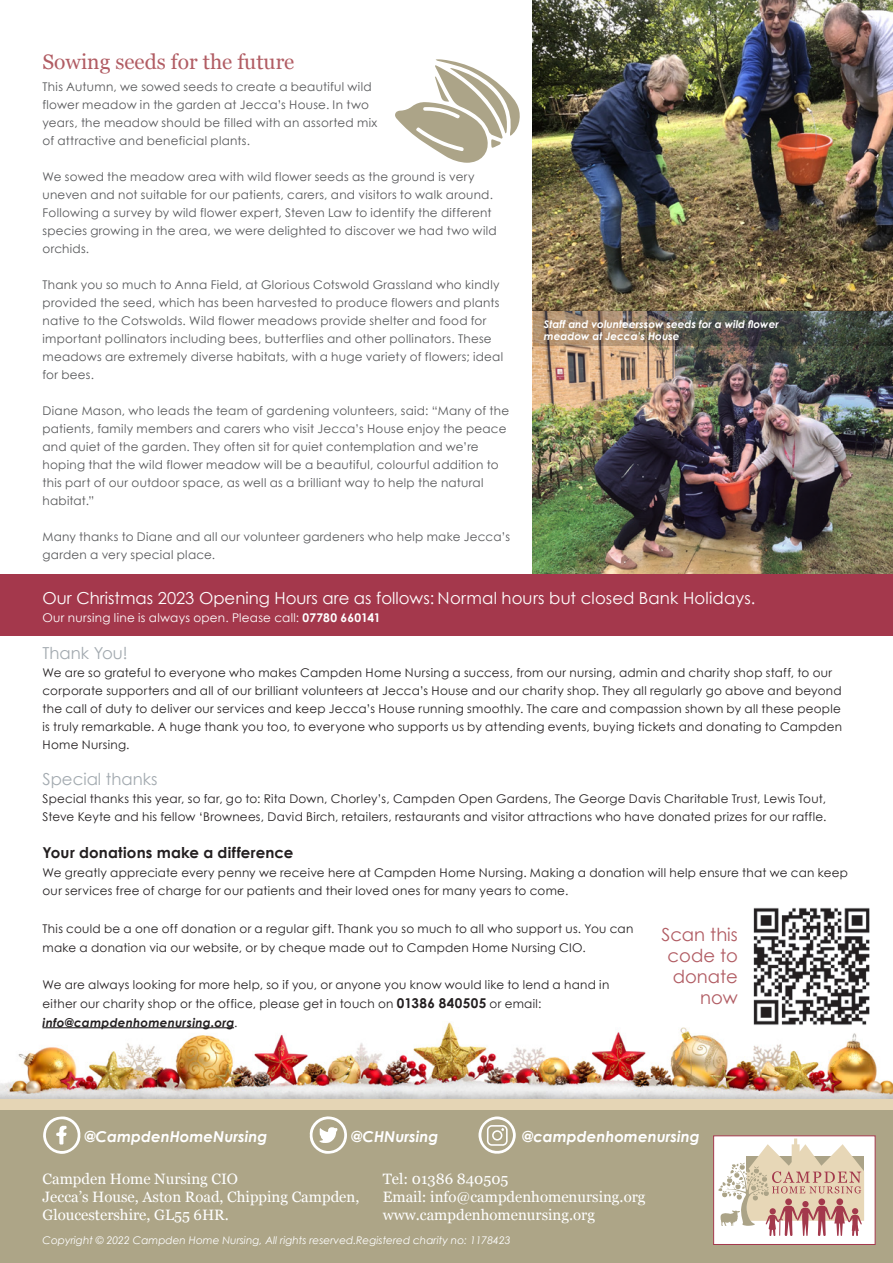
<style>
.page{position:relative;width:893px;height:1263px;background:#fff}
.page>*{position:absolute;margin:0;border:0;box-sizing:border-box;transform-origin:0 0}
.t1{font:21px "Georgia";color:#b15c63}
.t2{font:18px/21px "Century Gothic";color:#b15c63;text-align:right}
.t3{font:16.5px "Century Gothic";color:#fff}
.t4{font:16.5px "Century Gothic";color:#a3aab0}
.t5{font:15px/18px "Georgia";color:#fff}
.t6{font:italic 700 15px "Century Gothic";color:#fff}
.t7{font:700 15px "Century Gothic";letter-spacing:.015em;color:#231f20}
.t8{font:12px/18px "Century Gothic";letter-spacing:.02em;color:#57585a}
.t9{font:12px/18px "Century Gothic";letter-spacing:.02em;color:#231f20}
.t10{font:12px "Century Gothic";letter-spacing:.025em;color:#fff}
.t11{font:italic 700 12px "Century Gothic";letter-spacing:.02em;color:#231f20}
.t12{font:italic 10.5px "Century Gothic";color:#fff}
.t13{font:italic 700 10.5px/12px "Century Gothic";color:#fff}
.s1{font-weight:700}
.s2{font-weight:700;font-size:13.5px}
.s3{font-weight:400;font-style:normal}
</style>
<div class="page">
<img style="left:533px;top:346px;width:360px;height:228px">
<img style="left:533px;top:0;width:360px;height:310px">
<svg style="left:533px;top:310px;width:360px;height:36px;background:#696154"></svg>
<img style="left:0;top:1022px;width:893px;height:65px">
<div style="left:0;top:1087px;width:893px;height:43px;background:#231f20;opacity:.25"></div>
<div style="left:0;top:1099px;width:893px;height:27px;background:#e5d5b5"></div>
<div style="left:0;top:1110px;width:893px;height:153px;background:#ada587"></div>
<svg style="left:43px;top:1116px;width:38px;height:38px"></svg>
<svg style="left:309px;top:1116px;width:38px;height:38px"></svg>
<svg style="left:478px;top:1116px;width:38px;height:38px"></svg>
<div style="left:487px;top:1125px;width:21px;height:21px;border:2px solid #fff;border-radius:4px"></div>
<div style="left:492px;top:1130px;width:10px;height:10px;border:2px solid #fff;border-radius:50%"></div>
<div style="left:713px;top:1136px;width:162px;height:109px;background:#fff;border:1px solid #a4384c"></div>
<svg style="left:718px;top:1138px;width:146px;height:98px"></svg>
<div style="left:0;top:574px;width:893px;height:61px;background:#a4384c"></div>
<hr style="left:43px;top:1027px;width:191px;height:1px;background:#231f20">
<svg style="left:395px;top:59px;width:125px;height:104px"></svg>
<img style="left:748px;top:907px;width:124px;height:122px">
<p class="t1" style="left:43px;top:46px;width:253px">Sowing seeds for the future</p>
<p class="t8" style="left:43px;top:78px;width:336px">This Autumn, we sowed seeds to create a beautiful wild flower meadow in the garden at Jecca’s House. In two years, the meadow should be filled with an assorted mix of attractive and beneficial plants.</p>
<p class="t8" style="left:43px;top:168px;width:456px">We sowed the meadow area with wild flower seeds as the ground is very uneven and not suitable for our patients, carers, and visitors to walk around.<br>Following a survey by wild flower expert, Steven Law to identify the different species growing in the area, we were delighted to discover we had two wild orchids.</p>
<p class="t8" style="left:43px;top:276px;width:462px">Thank you so much to Anna Field, at Glorious Cotswold Grassland who kindly provided the seed, which has been harvested to produce flowers and plants native to the Cotswolds. Wild flower meadows provide shelter and food for important pollinators including bees, butterflies and other pollinators. These meadows are extremely diverse habitats, with a huge variety of flowers; ideal for bees.</p>
<p class="t8" style="left:43px;top:402px;width:468px">Diane Mason, who leads the team of gardening volunteers, said: “Many of the patients, family members and carers who visit Jecca’s House enjoy the peace and quiet of the garden. They often sit for quiet contemplation and we’re hoping that the wild flower meadow will be a beautiful, colourful addition to this part of our outdoor space, as well as a brilliant way to help the natural habitat.”</p>
<p class="t8" style="left:43px;top:528px;width:469px">Many thanks to Diane and all our volunteer gardeners who help make Jecca’s garden a very special place.</p>
<p class="t13" style="left:544px;top:317px;width:236px">Staff and volunteerssow seeds for a wild flower meadow at Jecca’s House</p>
<p class="t3" style="left:43px;top:588px;width:714px">Our Christmas 2023 Opening Hours are as follows: Normal hours but closed Bank Holidays.</p>
<p class="t10" style="left:43px;top:610px;width:340px">Our nursing line is always open. Please call: <span class="s1">07780 660141</span></p>
<p class="t4" style="left:43px;top:643px;width:87px">Thank You!</p>
<p class="t9" style="left:43px;top:664px;width:801px">We are so grateful to everyone who makes Campden Home Nursing a success, from our nursing, admin and charity shop staff, to our corporate supporters and all of our brilliant volunteers at Jecca’s House and our charity shop. They all regularly go above and beyond the call of duty to deliver our services and keep Jecca’s House running smoothly. The care and compassion shown by all these people is truly remarkable. A huge thank you too, to everyone who supports us by attending events, buying tickets and donating to Campden Home Nursing.</p>
<p class="t4" style="left:43px;top:769px;width:116px">Special thanks</p>
<p class="t9" style="left:43px;top:790px;width:785px">Special thanks this year, so far, go to: Rita Down, Chorley’s, Campden Open Gardens, The George Davis Charitable Trust, Lewis Tout,<br>Steve Keyte and his fellow ‘Brownees, David Birch, retailers, restaurants and visitor attractions who have donated prizes for our raffle.</p>
<p class="t7" style="left:43px;top:843px;width:253px">Your donations make a difference</p>
<p class="t9" style="left:43px;top:863px;width:807px;line-height:18.8px">We greatly appreciate every penny we receive here at Campden Home Nursing. Making a donation will help ensure that we can keep our services free of charge for our patients and their loved ones for many years to come.</p>
<p class="t9" style="left:43px;top:919px;width:592px;line-height:18.8px">This could be a one off donation or a regular gift. Thank you so much to all who support us. You can make a donation via our website, or by cheque made out to Campden Home Nursing CIO.</p>
<p class="t9" style="left:43px;top:975px;width:568px;line-height:18.8px">We are always looking for more help, so if you, or anyone you know would like to lend a hand in either our charity shop or the office, please get in touch on <span class="s2">01386 840505</span> or email:</p>
<p class="t11" style="left:43px;top:1014px;width:196px">info@campdenhomenursing.org<span class="s3">.</span></p>
<p class="t2" style="left:661px;top:923px;width:78px">Scan this code to donate now</p>
<p class="t6" style="left:85px;top:1127px;width:184px">@CampdenHomeNursing</p>
<p class="t6" style="left:351px;top:1127px;width:89px">@CHNursing</p>
<p class="t6" style="left:522px;top:1127px;width:179px">@campdenhomenursing</p>
<p class="t5" style="left:43px;top:1170px;width:318px">Campden Home Nursing CIO<br>Jecca’s House, Aston Road, Chipping Campden,<br>Gloucestershire, GL55 6HR.</p>
<p class="t5" style="left:383px;top:1170px;width:264px">Tel: 01386 840505<br>Email: info@campdenhomenursing.org www.campdenhomenursing.org</p>
<p class="t12" style="left:43px;top:1234px;width:470px">Copyright © 2022 Campden Home Nursing, All rights reserved.Registered charity no: 1178423</p>
</div>
